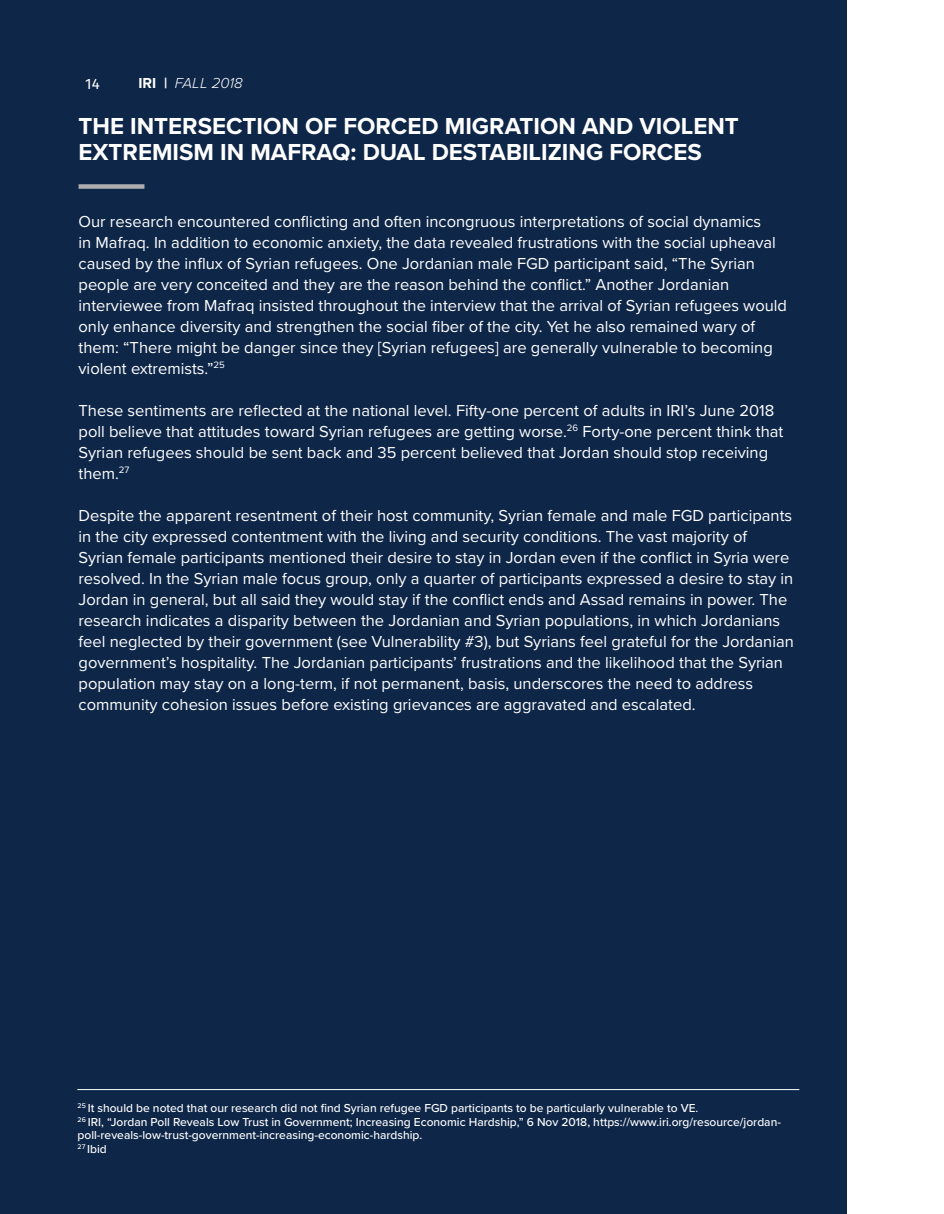
<style>
.page{position:relative;width:944px;height:1214px;background:#fff}
.page>*{position:absolute;margin:0;border:0;box-sizing:border-box;transform-origin:0 0}
.t1{font:700 24px/26.1px "Proxima Nova";color:#fff}
.t2{font:16.5px/21px "Proxima Nova";color:#fff}
.t3{font:italic 300 15px "Proxima Nova";color:#fff}
.t4{font:15px "Fira Sans";color:#fff}
.t5{font:500 12px/13.5px "Proxima Nova";color:#fff}
.s1{font-weight:700;font-style:normal}
</style>
<div class="page">
<div style="left:0;top:0;width:846px;height:1214px;background:#0e2648"></div>
<div style="left:79px;top:184px;width:65px;height:5px;background:#aeadb0"></div>
<hr style="left:77px;top:1089px;width:722px;height:1px;background:#fff">
<p class="t4" style="left:85px;top:73px;width:16px">14</p>
<p class="t3" style="left:138px;top:72px;width:106px"><span class="s1">IRI |</span> FALL 2018</p>
<h1 class="t1" style="left:79px;top:112px;width:661px">THE INTERSECTION OF FORCED MIGRATION AND VIOLENT<br>EXTREMISM IN MAFRAQ: DUAL DESTABILIZING FORCES</h1>
<p class="t2" style="left:79px;top:210px;width:710px">Our research encountered conflicting and often incongruous interpretations of social dynamics<br>in Mafraq. In addition to economic anxiety, the data revealed frustrations with the social upheaval caused by the influx of Syrian refugees. One Jordanian male FGD participant said, “The Syrian people are very conceited and they are the reason behind the conflict.” Another Jordanian interviewee from Mafraq insisted throughout the interview that the arrival of Syrian refugees would only enhance diversity and strengthen the social fiber of the city. Yet he also remained wary of them: “There might be danger since they [Syrian refugees] are generally vulnerable to becoming violent extremists.”<sup>25</sup></p>
<p class="t2" style="left:79px;top:399px;width:706px">These sentiments are reflected at the national level. Fifty-one percent of adults in IRI’s June 2018 poll believe that attitudes toward Syrian refugees are getting worse.<sup>26</sup> Forty-one percent think that Syrian refugees should be sent back and 35 percent believed that Jordan should stop receiving them.<sup>27</sup></p>
<p class="t2" style="left:79px;top:504px;width:716px">Despite the apparent resentment of their host community, Syrian female and male FGD participants in the city expressed contentment with the living and security conditions. The vast majority of Syrian female participants mentioned their desire to stay in Jordan even if the conflict in Syria were resolved. In the Syrian male focus group, only a quarter of participants expressed a desire to stay in Jordan in general, but all said they would stay if the conflict ends and Assad remains in power. The research indicates a disparity between the Jordanian and Syrian populations, in which Jordanians feel neglected by their government (see Vulnerability #3), but Syrians feel grateful for the Jordanian government’s hospitality. The Jordanian participants’ frustrations and the likelihood that the Syrian population may stay on a long-term, if not permanent, basis, underscores the need to address community cohesion issues before existing grievances are aggravated and escalated.</p>
<p class="t5" style="left:78px;top:1101px;width:705px"><sup>25</sup> It should be noted that our research did not find Syrian refugee FGD participants to be particularly vulnerable to VE.<br><sup>26</sup> IRI, “Jordan Poll Reveals Low Trust in Government; Increasing Economic Hardship,” 6 Nov 2018, https://www.iri.org/resource/jordan&shy;poll-reveals-low-trust-government-increasing-economic-hardship.<br><sup>27</sup> Ibid</p>
</div>
